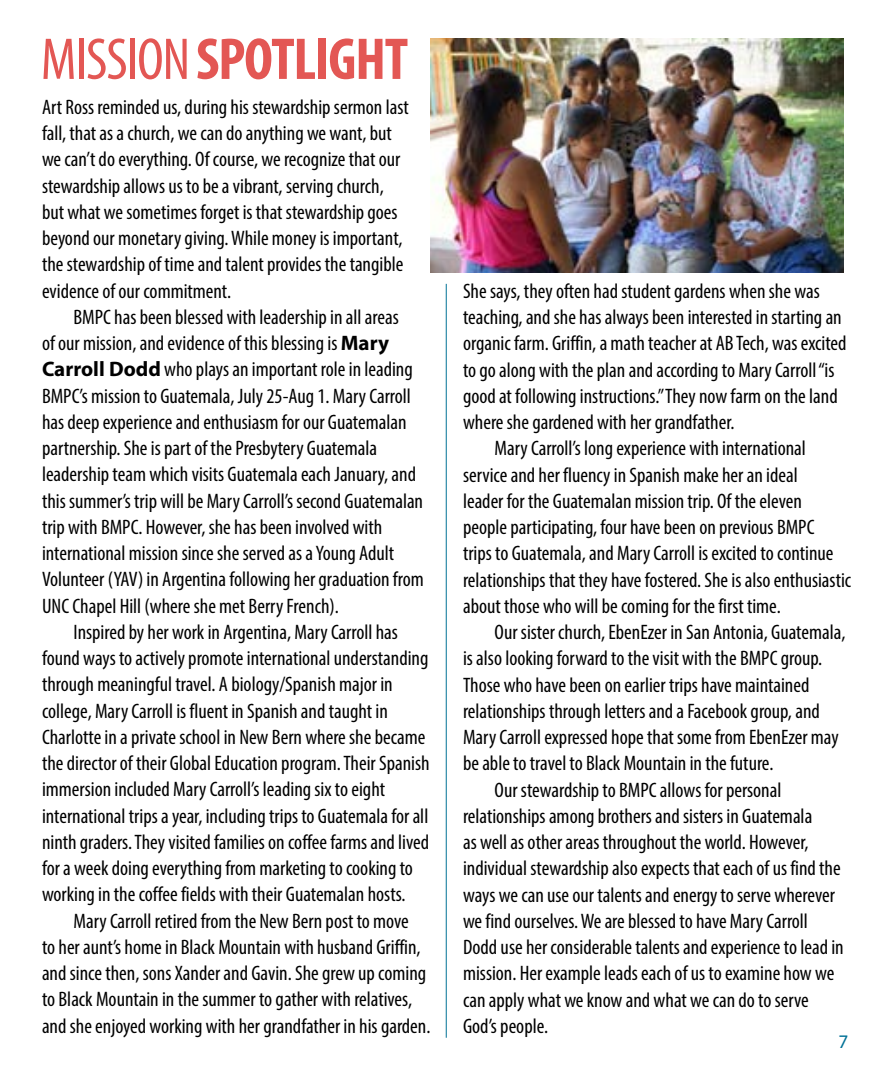
<style>
.page{position:relative;width:882px;height:1071px;background:#fff}
.page>*{position:absolute;margin:0;border:0;box-sizing:border-box;transform-origin:0 0}
.t1{font:700 condensed 59.5px "Myriad Pro";letter-spacing:-.02em;color:#e35754}
.t2{font:condensed 21px/26.2px "Myriad Pro";color:#000}
.t3{font:19.25px "Myriad Pro";color:#007196}
.s1{font-weight:400}
.s2{font-weight:700;font-stretch:normal}
</style>
<div class="page">
<img style="left:430px;top:38px;width:413px;height:235px">
<hr style="left:446px;top:284px;width:1px;height:754px;background:#007196">
<h1 class="t1" style="left:41px;top:22px;width:369px"><span class="s1">MISSION</span> SPOTLIGHT</h1>
<p class="t2" style="left:42px;top:94px;width:368px">Art Ross reminded us, during his stewardship sermon last fall, that as a church, we can do anything we want, but we can’t do everything. Of course, we recognize that our stewardship allows us to be a vibrant, serving church, but what we sometimes forget is that stewardship goes beyond our monetary giving. While money is important, the stewardship of time and talent provides the tangible evidence of our commitment.</p>
<p class="t2" style="left:42px;top:304px;width:383px;text-indent:32px">BMPC has been blessed with leadership in all areas<br>of our mission, and evidence of this blessing is <span class="s2">Mary Carroll Dodd</span> who plays an important role in leading BMPC’s mission to Guatemala, July 25-Aug 1. Mary Carroll has deep experience and enthusiasm for our Guatemalan partnership. She is part of the Presbytery Guatemala leadership team which visits Guatemala each January, and this summer’s trip will be Mary Carroll’s second Guatemalan trip with BMPC. However, she has been involved with international mission since she served as a Young Adult Volunteer (YAV) in Argentina following her graduation from UNC Chapel Hill (where she met Berry French).</p>
<p class="t2" style="left:42px;top:619px;width:389px;text-indent:32px">Inspired by her work in Argentina, Mary Carroll has found ways to actively promote international understanding through meaningful travel. A biology/Spanish major in college, Mary Carroll is fluent in Spanish and taught in Charlotte in a private school in New Bern where she became the director of their Global Education program. Their Spanish immersion included Mary Carroll’s leading six to eight international trips a year, including trips to Guatemala for all ninth graders. They visited families on coffee farms and lived for a week doing everything from marketing to cooking to working in the coffee fields with their Guatemalan hosts.</p>
<p class="t2" style="left:42px;top:907px;width:390px;text-indent:32px">Mary Carroll retired from the New Bern post to move<br>to her aunt’s home in Black Mountain with husband Griffin, and since then, sons Xander and Gavin. She grew up coming to Black Mountain in the summer to gather with relatives, and she enjoyed working with her grandfather in his garden.</p>
<p class="t2" style="left:463px;top:278px;width:358px">She says, they often had student gardens when she was</p>
<p class="t2" style="left:463px;top:304px;width:380px">teaching, and she has always been interested in starting an</p>
<p class="t2" style="left:463px;top:330px;width:385px">organic farm. Griffin, a math teacher at AB Tech, was excited</p>
<p class="t2" style="left:463px;top:356px;width:373px">to go along with the plan and according to Mary Carroll “is</p>
<p class="t2" style="left:463px;top:383px;width:376px">good at following instructions.” They now farm on the land</p>
<p class="t2" style="left:463px;top:409px;width:273px">where she gardened with her grandfather.</p>
<p class="t2" style="left:495px;top:435px;width:313px">Mary Carroll’s long experience with international</p>
<p class="t2" style="left:463px;top:461px;width:336px">service and her fluency in Spanish make her an ideal</p>
<p class="t2" style="left:463px;top:488px;width:340px">leader for the Guatemalan mission trip. Of the eleven</p>
<p class="t2" style="left:463px;top:514px;width:353px">people participating, four have been on previous BMPC</p>
<p class="t2" style="left:463px;top:540px;width:372px">trips to Guatemala, and Mary Carroll is excited to continue</p>
<p class="t2" style="left:463px;top:566px;width:390px">relationships that they have fostered. She is also enthusiastic</p>
<p class="t2" style="left:463px;top:593px;width:319px">about those who will be coming for the first time.</p>
<p class="t2" style="left:495px;top:619px;width:352px">Our sister church, EbenEzer in San Antonia, Guatemala,</p>
<p class="t2" style="left:463px;top:645px;width:361px">is also looking forward to the visit with the BMPC group.</p>
<p class="t2" style="left:463px;top:671px;width:348px">Those who have been on earlier trips have maintained</p>
<p class="t2" style="left:463px;top:698px;width:358px">relationships through letters and a Facebook group, and</p>
<p class="t2" style="left:463px;top:724px;width:377px">Mary Carroll expressed hope that some from EbenEzer may</p>
<p class="t2" style="left:463px;top:750px;width:312px">be able to travel to Black Mountain in the future.</p>
<p class="t2" style="left:495px;top:776px;width:288px">Our stewardship to BMPC allows for personal</p>
<p class="t2" style="left:463px;top:803px;width:351px">relationships among brothers and sisters in Guatemala</p>
<p class="t2" style="left:463px;top:829px;width:347px">as well as other areas throughout the world. However,</p>
<p class="t2" style="left:463px;top:855px;width:379px">individual stewardship also expects that each of us find the</p>
<p class="t2" style="left:463px;top:881px;width:373px">ways we can use our talents and energy to serve wherever</p>
<p class="t2" style="left:463px;top:908px;width:346px">we find ourselves. We are blessed to have Mary Carroll</p>
<p class="t2" style="left:463px;top:934px;width:382px">Dodd use her considerable talents and experience to lead in</p>
<p class="t2" style="left:463px;top:960px;width:373px">mission. Her example leads each of us to examine how we</p>
<p class="t2" style="left:463px;top:986px;width:347px">can apply what we know and what we can do to serve</p>
<p class="t2" style="left:463px;top:1013px;width:87px">God’s people.</p>
<p class="t3" style="left:839px;top:1030px;width:11px">7</p>
</div>
